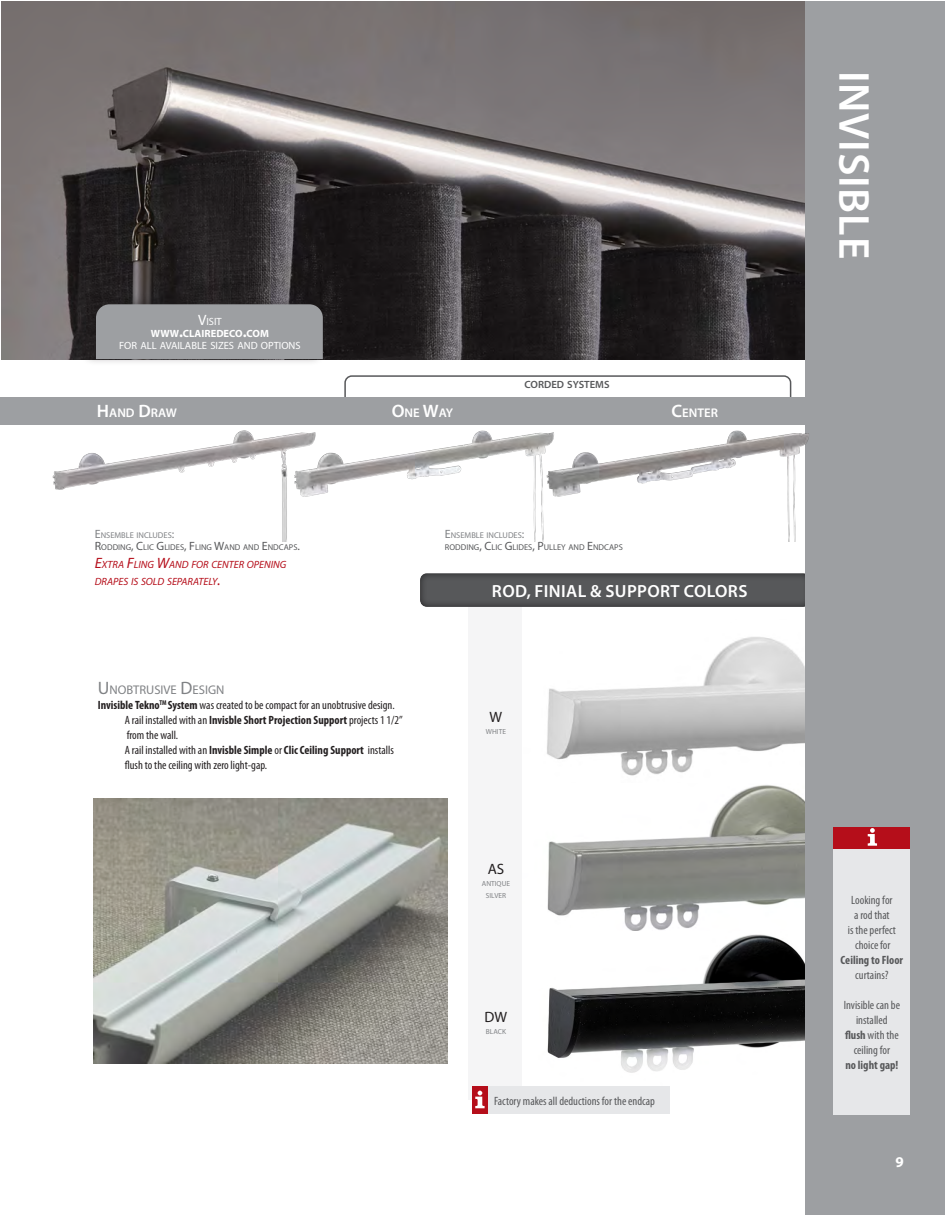
<style>
.page{position:relative;width:945px;height:1215px;background:#fff}
.page>*{position:absolute;margin:0;border:0;box-sizing:border-box;transform-origin:0 0}
.t1{font:600 43.5px "Myriad Pro";letter-spacing:.02em;color:#fff}
.t2{font:600 17.55px "Myriad Pro";letter-spacing:.02em;color:#fff}
.t3{font:15px "Myriad Pro";color:#231f20}
.t4{font:700 15px "Myriad Pro";color:#fff}
.t5{font:600 12.6px "Myriad Pro";color:#fff}
.t6{font:12.6px "Myriad Pro";color:#808285}
.t7{font:condensed 12px/15px "Myriad Pro";color:#231f20}
.t8{font:condensed 12px/15px "Myriad Pro";color:#57585a;text-align:center}
.t9{font:700 condensed 12px "Myriad Pro";color:#57585a}
.t10{font:10.5px/12px "Myriad Pro";color:#fff;text-align:center}
.t11{font:italic 10.5px/16.5px "Myriad Pro";color:#b50e1a}
.t12{font:600 10.5px "Myriad Pro";color:#57585a}
.t13{font:8.4px/12px "Myriad Pro";color:#57585a}
.t14{font:7.35px/12px "Myriad Pro";color:#808285;text-align:center}
.s1{font-size:15px}
.s2{font-weight:700}
.s3{font-weight:700;font-size:15px}
.s4{font-size:18px}
.s5{font-size:12px;color:#808285}
.s6{color:#808285}
.s7{font-size:12px}
</style>
<div class="page">
<img style="left:2px;top:2px;width:803px;height:357px">
<div style="left:468px;top:591px;width:54px;height:509px;background:#f5f5f6"></div>
<div style="left:419px;top:570px;width:392px;height:38px;background:#231f20;opacity:.75"></div>
<div style="left:344px;top:375px;width:447px;height:40px;border:2px solid #57585a;border-radius:7px"></div>
<div style="left:0;top:397px;width:882px;height:27px;background:#9d9fa2"></div>
<div style="left:81px;top:294px;width:244px;height:72px;background:#231f20;opacity:.38"></div>
<div style="left:96px;top:304px;width:227px;height:55px;background:#9d9fa2"></div>
<img style="left:94px;top:799px;width:353px;height:265px">
<img style="left:547px;top:637px;width:258px;height:139px">
<img style="left:547px;top:785px;width:258px;height:146px">
<img style="left:547px;top:934px;width:258px;height:139px">
<div style="left:487px;top:1086px;width:183px;height:28px;background:#e6e7e9"></div>
<div style="left:473px;top:1086px;width:15px;height:28px;background:#b50e1a"></div>
<svg style="left:475px;top:1091px;width:10px;height:17px"></svg>
<div style="left:805px;top:1px;width:140px;height:1214px;background:#9d9fa2"></div>
<img style="left:47px;top:424px;width:762px;height:117px">
<div style="left:834px;top:827px;width:76px;height:22px;background:#b50e1a"></div>
<svg style="left:868px;top:828px;width:9px;height:18px"></svg>
<div style="left:834px;top:849px;width:76px;height:265px;background:#e6e7e9"></div>
<p class="t10" style="left:119px;top:315px;width:183px"><span class="s1">V</span>ISIT<br><span class="s2">WWW</span><span class="s3">.</span><span class="s2">CLAIREDECO</span><span class="s3">.</span><span class="s2">COM<br></span>FOR ALL AVAILABLE SIZES AND OPTIONS</p>
<p class="t12" style="left:525px;top:378px;width:86px">CORDED SYSTEMS</p>
<p class="t5" style="left:97px;top:405px;width:81px"><span class="s4">H</span>AND <span class="s4">D</span>RAW</p>
<p class="t5" style="left:392px;top:405px;width:63px"><span class="s4">O</span> NE <span class="s4">W</span>AY</p>
<p class="t5" style="left:671px;top:405px;width:47px"><span class="s4">C</span>ENTER</p>
<p class="t13" style="left:95px;top:529px;width:207px"><span class="s5">E</span><span class="s6">NSEMBLE INCLUDES</span><span class="s5">:<br></span><span class="s7">R</span>ODDING<span class="s7">, C</span>LIC <span class="s7">G</span>LIDES<span class="s7">, F</span>LING <span class="s7">W</span>AND AND <span class="s7">E</span>NDCAPS<span class="s7">.</span></p>
<p class="t11" style="left:95px;top:556px;width:193px"><span class="s1">E</span>XTRA <span class="s1">F</span>LING <span class="s1">W</span>AND FOR CENTER OPENING<br>DRAPES IS SOLD SEPARATELY<span class="s1">.</span></p>
<p class="t6" style="left:98px;top:682px;width:128px"><span class="s4">U</span> NOBTRUSIVE <span class="s4">D</span>ESIGN</p>
<p class="t7" style="left:125px;top:697px;width:280px;text-indent:-27px"><span class="s2">Invisible Tekno</span><sup>TM</sup> <span class="s2">System</span> was created to be compact for an unobtrusive design.<br>A rail installed with an <span class="s2">Invisble Short Projection Support</span> projects 1 1/2” from the wall.<br>A rail installed with an <span class="s2">Invisble Simple</span> or <span class="s2">Clic Ceiling Support</span> installs flush to the ceiling with zero light-gap.</p>
<p class="t13" style="left:445px;top:530px;width:179px"><span class="s5">E</span><span class="s6">NSEMBLE INCLUDES</span><span class="s5">:<br></span>RODDING<span class="s7">, C</span>LIC <span class="s7">G</span>LIDES<span class="s7">, P</span>ULLEY AND <span class="s7">E</span>NDCAPS</p>
<h2 class="t2" style="left:492px;top:580px;width:257px">ROD, FINIAL &amp; SUPPORT COLORS</h2>
<p class="t3" style="left:490px;top:708px;width:14px">W</p>
<p class="t14" style="left:486px;top:726px;width:22px">WH ITE</p>
<p class="t3" style="left:488px;top:859px;width:9px">AS</p>
<p class="t14" style="left:482px;top:877px;width:30px">ANTIQUE<br>SILVER</p>
<p class="t3" style="left:485px;top:1007px;width:24px">DW</p>
<p class="t14" style="left:486px;top:1025px;width:22px">BLACK</p>
<p class="t8" style="left:494px;top:1093px;width:162px">Factory makes all deductions for the endcap</p>
<h1 class="t1" style="left:882px;top:71px;width:190px;rotate:90deg">INVISIBLE</h1>
<p class="t8" style="left:848px;top:892px;width:50px">Looking for a rod that<br>is the perfect choice for</p>
<p class="t9" style="left:841px;top:952px;width:64px">Ceiling to Floor</p>
<p class="t8" style="left:855px;top:967px;width:35px">curtains?</p>
<p class="t8" style="left:844px;top:997px;width:58px">Invisible can be installed<br><span class="s2">flush</span> with the ceiling for</p>
<p class="t9" style="left:845px;top:1057px;width:55px">no light gap!</p>
<p class="t4" style="left:896px;top:1152px;width:10px">9</p>
</div>
